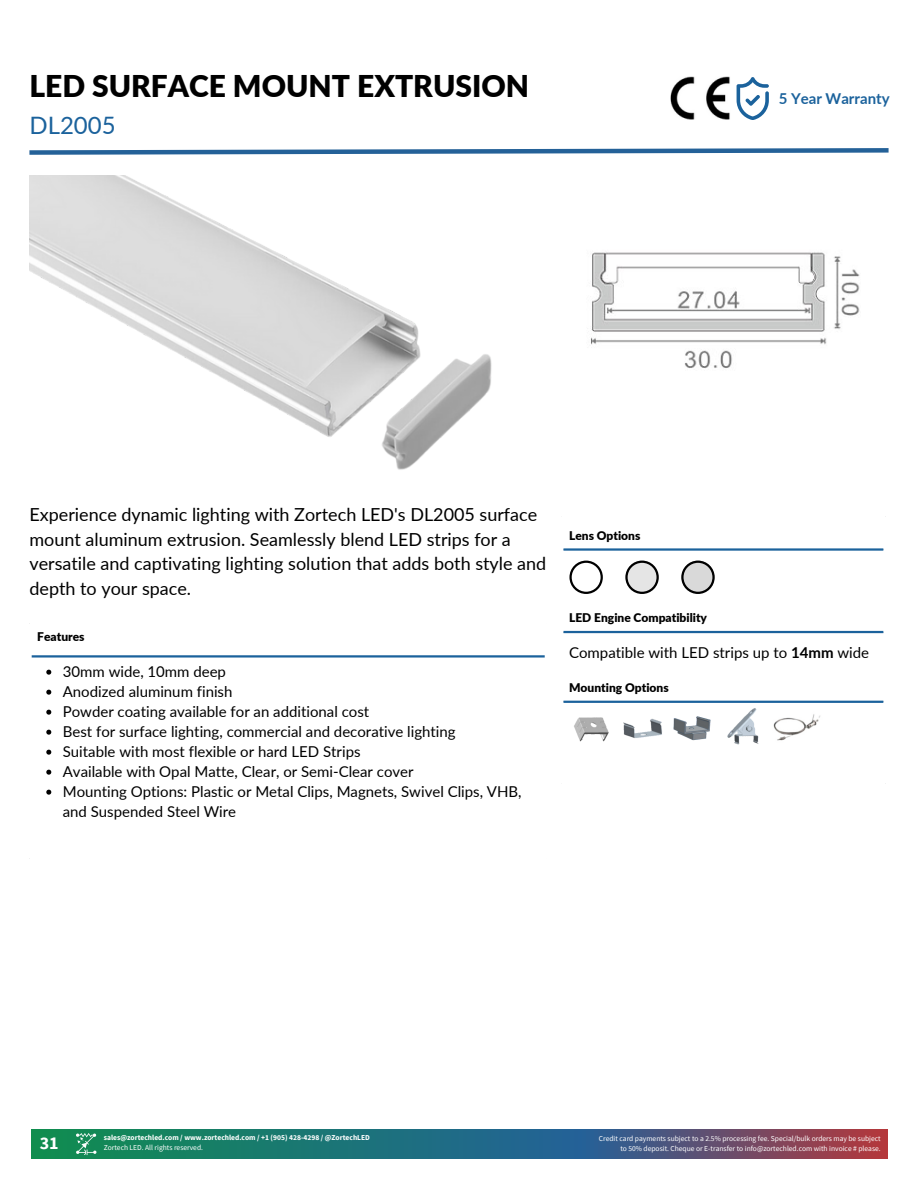
<style>
.page{position:relative;width:918px;height:1188px;background:#fff}
.page>*{position:absolute;margin:0;border:0;box-sizing:border-box;transform-origin:0 0}
.t1{font:900 30px "Lato";color:#000}
.t2{font:24px "Lato";color:#1b629c}
.t3{font:18px/24.8px "Lato";color:#000}
.t4{font:700 18px "Source Sans Pro";color:#fff}
.t5{font:15px/20px "Lato";color:#000}
.t6{font:700 15px "Lato";color:#1b629c}
.t7{font:900 12px "Lato";color:#000}
.t8{font:7.5px/10.1px "Source Sans Pro";color:#fff;text-align:right}
.t9{font:700 7.5px "Source Sans Pro";color:#fff}
.s1{font-weight:700}
</style>
<div class="page">
<img style="left:29px;top:175px;width:463px;height:295px">
<svg style="left:737px;top:77px;width:32px;height:43px"></svg>
<svg style="left:46px;top:670px;width:5px;height:5px"></svg>
<svg style="left:46px;top:690px;width:5px;height:5px"></svg>
<svg style="left:46px;top:710px;width:5px;height:5px"></svg>
<svg style="left:46px;top:730px;width:5px;height:5px"></svg>
<svg style="left:46px;top:750px;width:5px;height:5px"></svg>
<svg style="left:46px;top:770px;width:5px;height:5px"></svg>
<svg style="left:46px;top:790px;width:5px;height:5px"></svg>
<hr style="left:32px;top:655px;width:513px;height:3px;background:#1b629c">
<hr style="left:563px;top:548px;width:320px;height:3px;background:#1b629c">
<hr style="left:563px;top:631px;width:320px;height:2px;background:#1b629c">
<hr style="left:563px;top:701px;width:320px;height:2px;background:#1b629c">
<svg style="left:29px;top:148px;width:860px;height:7px"></svg>
<img style="left:563px;top:700px;width:45px;height:42px">
<svg style="left:569px;top:561px;width:34px;height:33px"></svg>
<svg style="left:625px;top:561px;width:34px;height:33px"></svg>
<svg style="left:681px;top:561px;width:34px;height:33px"></svg>
<img style="left:608px;top:700px;width:51px;height:38px">
<img style="left:659px;top:700px;width:51px;height:41px">
<img style="left:710px;top:700px;width:68px;height:45px">
<img style="left:761px;top:712px;width:59px;height:33px">
<img style="left:591px;top:252px;width:269px;height:117px">
<img style="left:670px;top:77px;width:60px;height:43px">
<svg style="left:32px;top:1129px;width:856px;height:30px;background:#38676f"></svg>
<img style="left:76px;top:1133px;width:20px;height:23px">
<p class="t1" style="left:29px;top:67px;width:501px">LED SURFACE MOUNT EXTRUSION</p>
<p class="t2" style="left:29px;top:110px;width:88px">DL2005</p>
<h1 class="t6" style="left:779px;top:89px;width:113px">5 Year Warranty</h1>
<p class="t3" style="left:29px;top:502px;width:518px">Experience dynamic lighting with Zortech LED's DL2005 surface mount aluminum extrusion. Seamlessly blend LED strips for a versatile and captivating lighting solution that adds both style and depth to your space.</p>
<h2 class="t7" style="left:37px;top:629px;width:49px">Features</h2>
<p class="t5" style="left:63px;top:661px;width:165px">30mm wide, 10mm deep</p>
<p class="t5" style="left:63px;top:681px;width:171px">Anodized aluminum finish</p>
<h4 class="t5" style="left:63px;top:701px;width:308px">Powder coating available for an additional cost</h4>
<p class="t5" style="left:63px;top:721px;width:394px">Best for surface lighting, commercial and decorative lighting</p>
<h3 class="t5" style="left:63px;top:741px;width:299px">Suitable with most flexible or hard LED Strips</h3>
<p class="t5" style="left:63px;top:761px;width:352px">Available with Opal Matte, Clear, or Semi-Clear cover</p>
<p class="t5" style="left:63px;top:781px;width:460px">Mounting Options: Plastic or Metal Clips, Magnets, Swivel Clips, VHB, and Suspended Steel Wire</p>
<p class="t7" style="left:569px;top:528px;width:73px">Lens Options</p>
<p class="t7" style="left:569px;top:611px;width:139px">LED Engine Compatibility</p>
<p class="t5" style="left:569px;top:642px;width:302px">Compatible with LED strips up to <span class="s1">14mm</span> wide</p>
<p class="t7" style="left:569px;top:680px;width:101px">Mounting Options</p>
<p class="t9" style="left:104px;top:1133px;width:268px">sales@zortechled.com / www.zortechled.com / +1 (905) 428-4298 / @ZortechLED</p>
<p class="t4" style="left:40px;top:1132px;width:20px">31</p>
<p class="t8" style="left:104px;top:1143px;width:101px">Zortech LED. All rights reserved.</p>
<p class="t8" style="left:599px;top:1133px;width:283px">Credit card payments subject to a 2.5% processing fee. Special/bulk orders may be subject to 50% deposit. Cheque or E-transfer to info@zortechled.com with invoice # please.</p>
</div>
